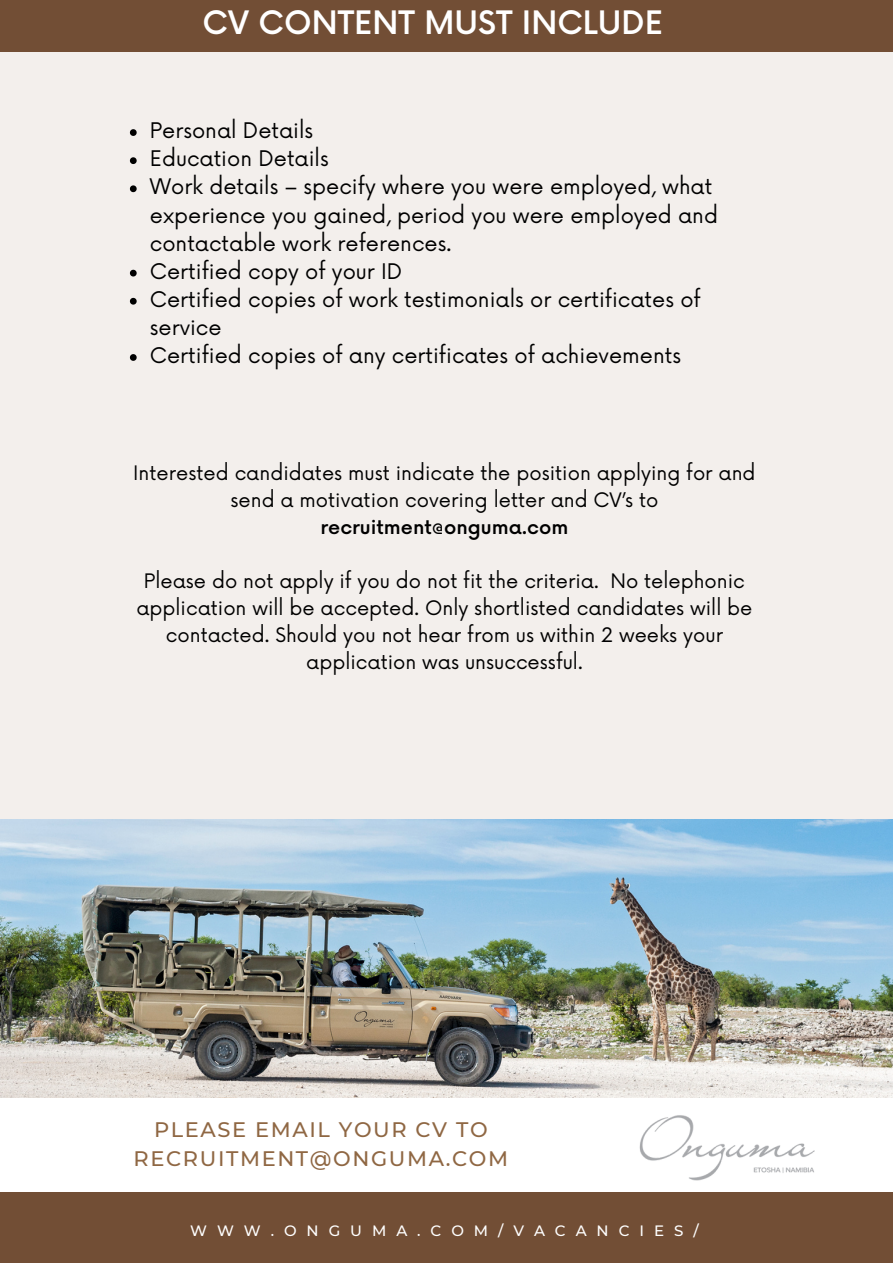
<style>
.page{position:relative;width:893px;height:1264px;background:#fff}
.page>*{position:absolute;margin:0;border:0;box-sizing:border-box;transform-origin:0 0}
.t1{font:500 31.5px "Now";color:#fff}
.t2{font:21px/28px "Now";color:#000}
.t3{font:500 21px/29.1px "Montserrat";letter-spacing:.075em;color:#8f6743;text-align:center}
.t4{font:19.5px/27px "Now";color:#000;text-align:center}
.t5{font:500 15px "Montserrat";letter-spacing:.665em;color:#fff}
.s1{font-weight:500}
</style>
<div class="page">
<div style="left:0;top:0;width:892px;height:1262px;background:#f3efec"></div>
<div style="left:0;top:1097px;width:892px;height:95px;background:#fff"></div>
<div style="left:0;top:1192px;width:892px;height:70px;background:#724e35"></div>
<div style="left:0;top:0;width:892px;height:52px;background:#724e35"></div>
<img style="left:562px;top:1097px;width:330px;height:84px">
<img style="left:0;top:819px;width:892px;height:278px">
<svg style="left:130px;top:129px;width:7px;height:7px"></svg>
<svg style="left:130px;top:157px;width:7px;height:7px"></svg>
<svg style="left:130px;top:185px;width:7px;height:7px"></svg>
<svg style="left:130px;top:270px;width:7px;height:6px"></svg>
<svg style="left:130px;top:298px;width:7px;height:6px"></svg>
<svg style="left:130px;top:354px;width:7px;height:7px"></svg>
<p class="t1" style="left:203px;top:6px;width:462px">CV CONTENT MUST INCLUDE</p>
<p class="t2" style="left:150px;top:118px;width:165px">Personal Details</p>
<p class="t2" style="left:150px;top:146px;width:180px">Education Details</p>
<p class="t2" style="left:150px;top:174px;width:569px">Work details – specify where you were employed, what experience you gained, period you were employed and contactable work references.</p>
<p class="t2" style="left:150px;top:258px;width:254px">Certified copy of your ID</p>
<p class="t2" style="left:150px;top:286px;width:552px">Certified copies of work testimonials or certificates of service</p>
<p class="t2" style="left:150px;top:342px;width:532px">Certified copies of any certificates of achievements</p>
<p class="t4" style="left:133px;top:460px;width:623px">Interested candidates must indicate the position applying for and send a motivation covering letter and CV’s to <span class="s1">recruitment@onguma.com</span></p>
<p class="t4" style="left:136px;top:568px;width:617px">Please do not apply if you do not fit the criteria. No telephonic application will be accepted. Only shortlisted candidates will be contacted. Should you not hear from us within 2 weeks your application was unsuccessful.</p>
<p class="t3" style="left:134px;top:1114px;width:376px">PLEASE EMAIL YOUR CV TO<br>RECRUITMENT@ONGUMA.COM</p>
<p class="t5" style="left:190px;top:1221px;width:510px">WWW.ONGUMA.COM/VACANCIES/</p>
</div>
